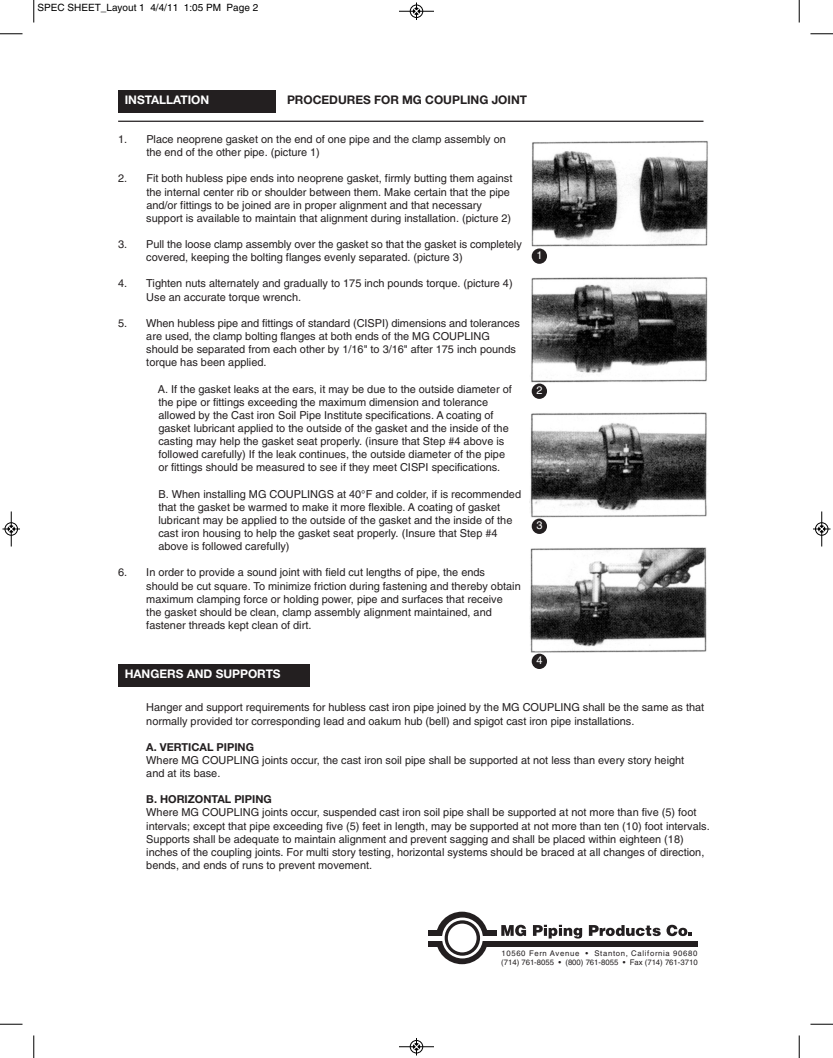
<style>
.page{position:relative;width:833px;height:1058px;background:#fff}
.page>*{position:absolute;margin:0;border:0;box-sizing:border-box;transform-origin:0 0}
.t1{font:700 11.88px "Helvetica Neue";color:#fff}
.t2{font:700 11.88px "Helvetica Neue";color:#231f20}
.t3{font:11px/13.1px "Helvetica";color:#231f20}
.t4{font:700 11px "Helvetica Neue";color:#231f20}
.t5{font:11px "Helvetica";color:#fff}
.t6{font:10px "Helvetica";color:#000}
.t7{font:7.75px/9.2px "Helvetica";letter-spacing:.08em;color:#231f20}
</style>
<div class="page">
<img style="left:529px;top:141px;width:179px;height:511px">
<div style="left:118px;top:90px;width:158px;height:22px;background:#231f20"></div>
<div style="left:118px;top:664px;width:191px;height:22px;background:#231f20"></div>
<hr style="left:118px;top:121px;width:585px;height:1px;background:#231f20">
<div style="left:531px;top:248px;width:16px;height:16px;background:#231f20;border-radius:50%"></div>
<div style="left:531px;top:383px;width:16px;height:16px;background:#231f20;border-radius:50%"></div>
<div style="left:531px;top:518px;width:16px;height:16px;background:#231f20;border-radius:50%"></div>
<div style="left:531px;top:653px;width:16px;height:16px;background:#231f20;border-radius:50%"></div>
<svg style="left:436px;top:911px;width:52px;height:53px"></svg>
<div style="left:481px;top:940px;width:217px;height:6px;background:#231f20"></div>
<div style="left:428px;top:929px;width:14px;height:7px;background:#231f20"></div>
<div style="left:428px;top:940px;width:13px;height:6px;background:#231f20"></div>
<div style="left:482px;top:929px;width:14px;height:7px;background:#231f20"></div>
<svg style="left:442px;top:917px;width:41px;height:41px"></svg>
<svg style="left:444px;top:920px;width:36px;height:35px"></svg>
<div style="left:448px;top:923px;width:28px;height:29px;background:#fff;border-radius:50%"></div>
<hr style="left:428px;top:936px;width:15px;height:4px;background:#fff">
<hr style="left:481px;top:936px;width:217px;height:4px;background:#fff">
<svg style="left:501px;top:924px;width:25px;height:12px"></svg>
<svg style="left:533px;top:924px;width:49px;height:14px"></svg>
<svg style="left:589px;top:925px;width:71px;height:11px"></svg>
<svg style="left:666px;top:924px;width:26px;height:12px"></svg>
<svg style="left:33px;top:0;width:2px;height:22px"></svg>
<svg style="left:0;top:33px;width:22px;height:2px"></svg>
<svg style="left:798px;top:0;width:2px;height:22px"></svg>
<svg style="left:810px;top:33px;width:22px;height:2px"></svg>
<svg style="left:33px;top:1035px;width:2px;height:23px"></svg>
<svg style="left:0;top:1023px;width:22px;height:2px"></svg>
<svg style="left:798px;top:1035px;width:2px;height:23px"></svg>
<svg style="left:810px;top:1023px;width:22px;height:2px"></svg>
<hr style="left:399px;top:11px;width:35px;height:1px;background:#000">
<div style="left:410px;top:5px;width:13px;height:13px;border:1px solid #000;border-radius:50%"></div>
<svg style="left:413px;top:2px;width:6px;height:18px"></svg>
<hr style="left:399px;top:1046px;width:35px;height:1px;background:#000">
<div style="left:410px;top:1040px;width:13px;height:13px;border:1px solid #000;border-radius:50%"></div>
<svg style="left:413px;top:1038px;width:6px;height:17px"></svg>
<hr style="left:11px;top:511px;width:1px;height:35px;background:#000">
<div style="left:5px;top:522px;width:13px;height:13px;border:1px solid #000;border-radius:50%"></div>
<svg style="left:2px;top:526px;width:18px;height:6px"></svg>
<hr style="left:821px;top:511px;width:1px;height:35px;background:#000">
<div style="left:815px;top:522px;width:13px;height:13px;border:1px solid #000;border-radius:50%"></div>
<svg style="left:813px;top:526px;width:17px;height:6px"></svg>
<p class="t6" style="left:38px;top:4px;width:222px">SPEC SHEET_Layout 1 4/4/11 1:05 PM Page 2</p>
<p class="t1" style="left:125px;top:96px;width:86px">INSTALLATION</p>
<p class="t2" style="left:287px;top:96px;width:241px">PROCEDURES FOR MG COUPLING JOINT</p>
<p class="t3" style="left:146px;top:134px;width:361px">Place neoprene gasket on the end of one pipe and the clamp assembly on the end of the other pipe. (picture 1)</p>
<p class="t3" style="left:146px;top:173px;width:367px">Fit both hubless pipe ends into neoprene gasket, firmly butting them against the internal center rib or shoulder between them. Make certain that the pipe and/or fittings to be joined are in proper alignment and that necessary support is available to maintain that alignment during installation. (picture 2)</p>
<p class="t3" style="left:146px;top:239px;width:377px">Pull the loose clamp assembly over the gasket so that the gasket is completely covered, keeping the bolting flanges evenly separated. (picture 3)</p>
<p class="t3" style="left:146px;top:278px;width:368px">Tighten nuts alternately and gradually to 175 inch pounds torque. (picture 4)<br>Use an accurate torque wrench.</p>
<p class="t3" style="left:146px;top:317px;width:375px">When hubless pipe and fittings of standard (CISPI) dimensions and tolerances are used, the clamp bolting flanges at both ends of the MG COUPLING should be separated from each other by 1/16" to 3/16" after 175 inch pounds torque has been applied.</p>
<p class="t3" style="left:158px;top:383px;width:355px">A. If the gasket leaks at the ears, it may be due to the outside diameter of the pipe or fittings exceeding the maximum dimension and tolerance allowed by the Cast iron Soil Pipe Institute specifications. A coating of gasket lubricant applied to the outside of the gasket and the inside of the casting may help the gasket seat properly. (insure that Step #4 above is followed carefully) If the leak continues, the outside diameter of the pipe or fittings should be measured to see if they meet CISPI specifications.</p>
<p class="t3" style="left:158px;top:488px;width:364px">B. When installing MG COUPLINGS at 40°F and colder, if is recommended that the gasket be warmed to make it more flexible. A coating of gasket lubricant may be applied to the outside of the gasket and the inside of the cast iron housing to help the gasket seat properly. (Insure that Step #4 above is followed carefully)</p>
<p class="t3" style="left:146px;top:567px;width:376px">In order to provide a sound joint with field cut lengths of pipe, the ends<br>should be cut square. To minimize friction during fastening and thereby obtain maximum clamping force or holding power, pipe and surfaces that receive<br>the gasket should be clean, clamp assembly alignment maintained, and fastener threads kept clean of dirt.</p>
<p class="t3" style="left:118px;top:134px;width:11px">1.</p>
<p class="t3" style="left:118px;top:173px;width:11px">2.</p>
<p class="t3" style="left:118px;top:239px;width:11px">3.</p>
<p class="t3" style="left:118px;top:278px;width:11px">4.</p>
<p class="t3" style="left:118px;top:317px;width:11px">5.</p>
<p class="t3" style="left:118px;top:567px;width:11px">6.</p>
<p class="t5" style="left:536px;top:251px;width:8px">1</p>
<p class="t5" style="left:536px;top:386px;width:8px">2</p>
<p class="t5" style="left:536px;top:521px;width:8px">3</p>
<p class="t1" style="left:125px;top:670px;width:157px">HANGERS AND SUPPORTS</p>
<p class="t5" style="left:536px;top:656px;width:8px">4</p>
<p class="t3" style="left:146px;top:702px;width:559px">Hanger and support requirements for hubless cast iron pipe joined by the MG COUPLING shall be the same as that normally provided tor corresponding lead and oakum hub (bell) and spigot cast iron pipe installations.</p>
<p class="t4" style="left:146px;top:743px;width:109px">A. VERTICAL PIPING</p>
<p class="t3" style="left:146px;top:754px;width:539px">Where MG COUPLING joints occur, the cast iron soil pipe shall be supported at not less than every story height and at its base.</p>
<p class="t4" style="left:146px;top:795px;width:127px">B. HORIZONTAL PIPING</p>
<p class="t3" style="left:146px;top:807px;width:565px">Where MG COUPLING joints occur, suspended cast iron soil pipe shall be supported at not more than five (5) foot intervals; except that pipe exceeding five (5) feet in length, may be supported at not more than ten (10) foot intervals.<br>Supports shall be adequate to maintain alignment and prevent sagging and shall be placed within eighteen (18) inches of the coupling joints. For multi story testing, horizontal systems should be braced at all changes of direction, bends, and ends of runs to prevent movement.</p>
<p class="t7" style="left:501px;top:949px;width:198px">10560 Fern Avenue • Stanton, California 90680 (714) 761-8055 • (800) 761-8055 • Fax (714) 761-3710</p>
</div>
